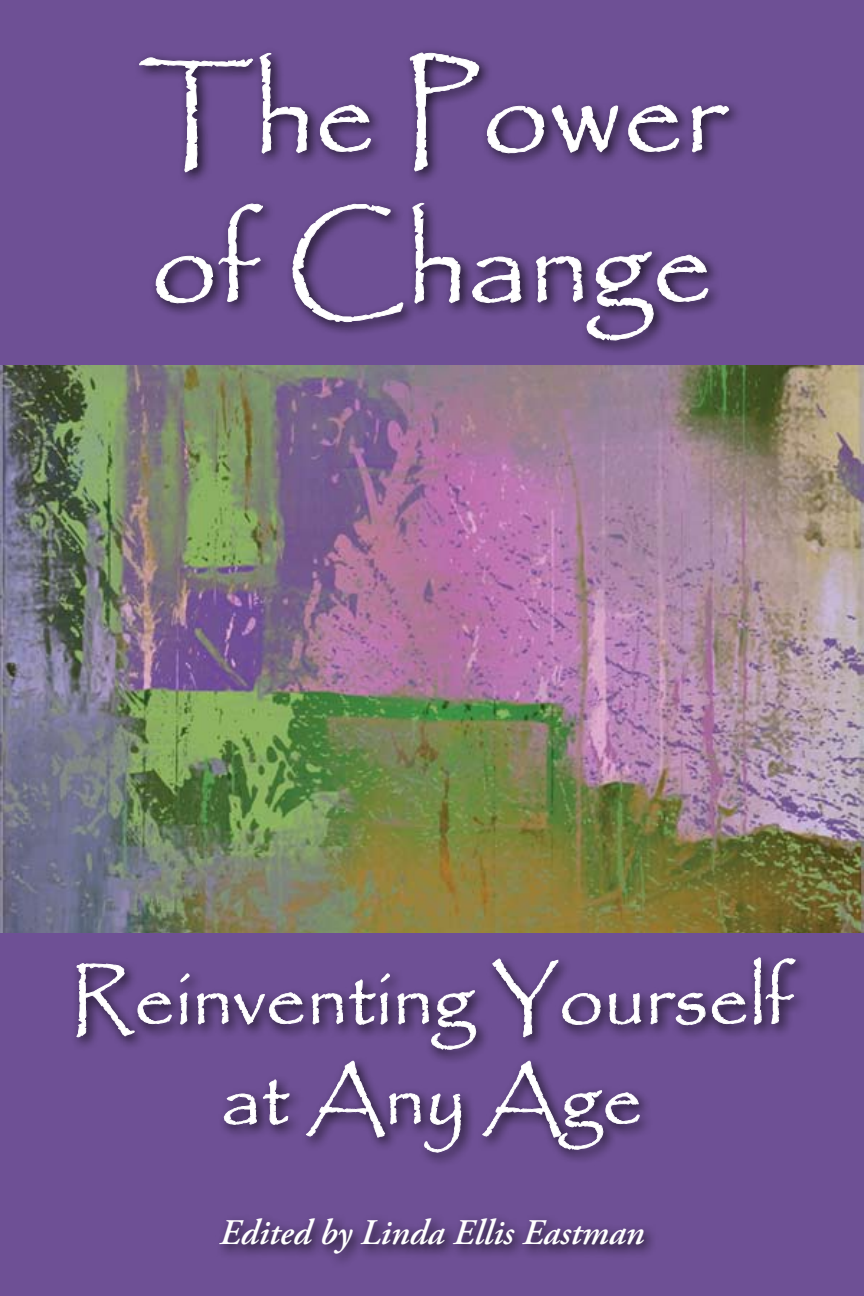
<style>
.page{position:relative;width:864px;height:1296px;background:#6e5095}
.page>*{position:absolute;margin:0;border:0;box-sizing:border-box;transform-origin:0 0}
.t1{font:120px/150px "Papyrus";color:#fff}
.t2{font:80px/100px "Papyrus";color:#fff;text-align:center}
.t3{font:italic 600 36px "Adobe Garamond Pro";color:#fff}
</style>
<div class="page">
<div style="left:69px;top:45px;width:739px;height:1222px;background:#000;opacity:.8"></div>
<svg style="left:139px;top:52px;width:169px;height:134px"></svg>
<svg style="left:319px;top:104px;width:53px;height:49px"></svg>
<svg style="left:409px;top:52px;width:71px;height:126px"></svg>
<svg style="left:486px;top:105px;width:59px;height:49px"></svg>
<svg style="left:551px;top:101px;width:68px;height:53px"></svg>
<svg style="left:628px;top:104px;width:52px;height:49px"></svg>
<svg style="left:691px;top:105px;width:39px;height:48px"></svg>
<svg style="left:155px;top:203px;width:108px;height:101px"></svg>
<svg style="left:292px;top:203px;width:112px;height:120px"></svg>
<svg style="left:412px;top:202px;width:49px;height:127px"></svg>
<svg style="left:472px;top:256px;width:50px;height:48px"></svg>
<svg style="left:535px;top:251px;width:174px;height:90px"></svg>
<svg style="left:76px;top:963px;width:96px;height:75px"></svg>
<svg style="left:179px;top:973px;width:11px;height:52px"></svg>
<svg style="left:196px;top:992px;width:108px;height:35px"></svg>
<svg style="left:311px;top:957px;width:80px;height:68px"></svg>
<svg style="left:397px;top:989px;width:80px;height:65px"></svg>
<svg style="left:492px;top:958px;width:109px;height:80px"></svg>
<svg style="left:608px;top:992px;width:34px;height:33px"></svg>
<svg style="left:650px;top:992px;width:97px;height:34px"></svg>
<svg style="left:753px;top:957px;width:43px;height:68px"></svg>
<svg style="left:223px;top:1057px;width:67px;height:69px"></svg>
<svg style="left:305px;top:1060px;width:157px;height:93px"></svg>
<svg style="left:481px;top:1060px;width:159px;height:94px"></svg>
<img style="left:0;top:366px;width:864px;height:567px">
<h1 class="t1" style="left:139px;top:36px;width:588px">The Power of Change</h1>
<p class="t2" style="left:70px;top:946px;width:724px">Reinventing Yourself at Any Age</p>
<p class="t3" style="left:219px;top:1212px;width:427px">Edited by Linda Ellis Eastman</p>
</div>
